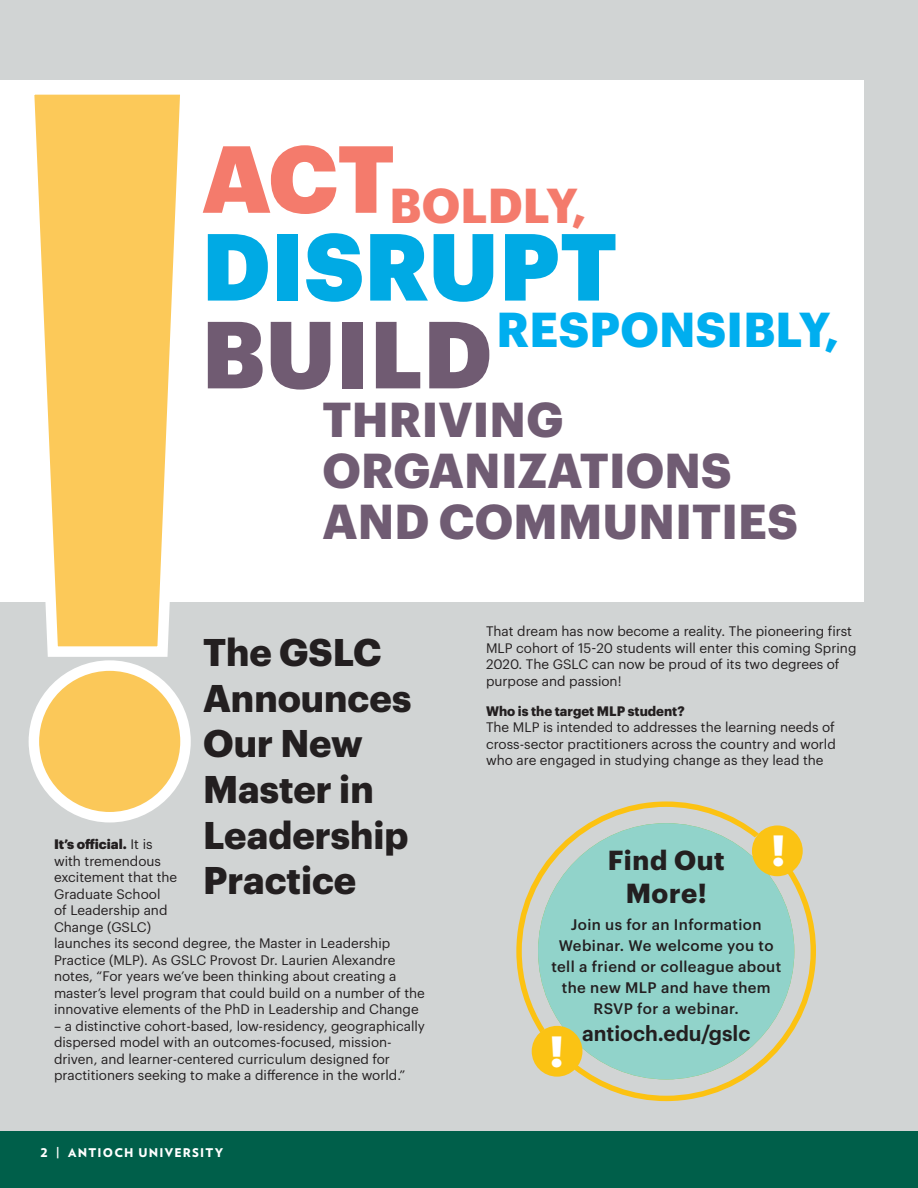
<style>
.page{position:relative;width:918px;height:1188px;background:#fff}
.page>*{position:absolute;margin:0;border:0;box-sizing:border-box;transform-origin:0 0}
.t1{font:900 93px "Graphik";letter-spacing:.005em;color:#00aae4}
.t2{font:900 93px "Graphik";letter-spacing:.005em;color:#705b72}
.t3{font:900 93px "Graphik";color:#f47b6c}
.t4{font:700 48px/51px "Graphik";letter-spacing:.005em;color:#705c73}
.t5{font:700 48px "Graphik";letter-spacing:.005em;color:#00aeef}
.t6{font:700 48px "Graphik";letter-spacing:.005em;color:#f47b6c}
.t7{font:900 42.75px "Graphik";color:#fff}
.t8{font:700 37.8px/45.6px "Graphik";color:#231f20}
.t9{font:700 27px/33px "Graphik";letter-spacing:.025em;color:#231f20;text-align:center}
.t10{font:600 21px "Graphik";color:#231f20}
.t11{font:500 15px/21px "Graphik";letter-spacing:.025em;color:#231f20;text-align:center}
.t12{font:13.5px/16.5px "Graphik";color:#231f20}
.t13{font:700 13.5px "Graphik";color:#231f20}
.t14{font:900 12px "Verlag";letter-spacing:.1em;color:#fff}
.s1{font-weight:900}
</style>
<div class="page">
<div style="left:0;top:1131px;width:918px;height:57px;background:#005f4a"></div>
<div style="left:0;top:0;width:918px;height:1131px;background:#d1d4d4"></div>
<div style="left:0;top:81px;width:864px;height:521px;background:#fff"></div>
<svg style="left:18px;top:80px;width:178px;height:577px"></svg>
<div style="left:34px;top:666px;width:152px;height:151px;background:#fbc859;border-radius:50%"></div>
<div style="left:29px;top:660px;width:162px;height:162px;border:10px solid #fff;border-radius:50%"></div>
<svg style="left:516px;top:801px;width:300px;height:300px"></svg>
<div style="left:538px;top:823px;width:256px;height:256px;background:#91d3ca;border-radius:50%"></div>
<div style="left:532px;top:1026px;width:50px;height:51px;background:#fbc314;border-radius:50%"></div>
<div style="left:752px;top:825px;width:51px;height:51px;background:#fbc314;border-radius:50%"></div>
<h1 class="t3" style="left:202px;top:107px;width:194px">ACT</h1>
<h1 class="t1" style="left:202px;top:194px;width:417px">DISRUPT</h1>
<h1 class="t2" style="left:202px;top:282px;width:291px">BUILD</h1>
<h2 class="t6" style="left:390px;top:169px;width:199px">BOLDLY,</h2>
<h2 class="t5" style="left:497px;top:292px;width:344px">RESPONSIBLY,</h2>
<h2 class="t4" style="left:322px;top:390px;width:477px">THRIVING<br>ORGANIZATIONS<br>AND COMMUNITIES</h2>
<h3 class="t8" style="left:203px;top:626px;width:210px">The GSLC<br>Announces<br>Our New<br>Master in<br>Leadership<br>Practice</h3>
<p class="t12" style="left:54px;top:835px;width:372px"><span class="s1">It’s official.</span> It is<br>with tremendous<br>excitement that the<br>Graduate School<br>of Leadership and<br>Change (GSLC)<br>launches its second degree, the Master in Leadership Practice (MLP). As GSLC Provost Dr. Laurien Alexandre notes, “For years we’ve been thinking about creating a master’s level program that could build on a number of the innovative elements of the PhD in Leadership and Change</p>
<p class="t12" style="left:54px;top:1016px;width:373px">– a distinctive cohort-based, low-residency, geographically dispersed model with an outcomes-focused, mission&shy;driven, and learner-centered curriculum designed for practitioners seeking to make a difference in the world.”</p>
<p class="t14" style="left:40px;top:1143px;width:184px">2 | ANTIOCH UNIVERSITY</p>
<p class="t12" style="left:486px;top:622px;width:372px">That dream has now become a reality. The pioneering first MLP cohort of 15-20 students will enter this coming Spring 2020. The GSLC can now be proud of its two degrees of purpose and passion!</p>
<p class="t13" style="left:486px;top:700px;width:200px">Who is the target MLP student?</p>
<p class="t12" style="left:486px;top:718px;width:351px;text-align:justify">The MLP is intended to addresses the learning needs of cross-sector practitioners across the country and world who are engaged in studying change as they lead the</p>
<h3 class="t7" style="left:771px;top:818px;width:16px">!</h3>
<h3 class="t9" style="left:608px;top:841px;width:118px">Find Out<br>More!</h3>
<p class="t11" style="left:551px;top:913px;width:231px">Join us for an Information<br>Webinar. We welcome you to tell a friend or colleague about the new MLP and have them<br>RSVP for a webinar.</p>
<h3 class="t10" style="left:582px;top:1017px;width:170px">antioch.edu/gslc</h3>
<h3 class="t7" style="left:549px;top:1018px;width:16px">!</h3>
</div>
